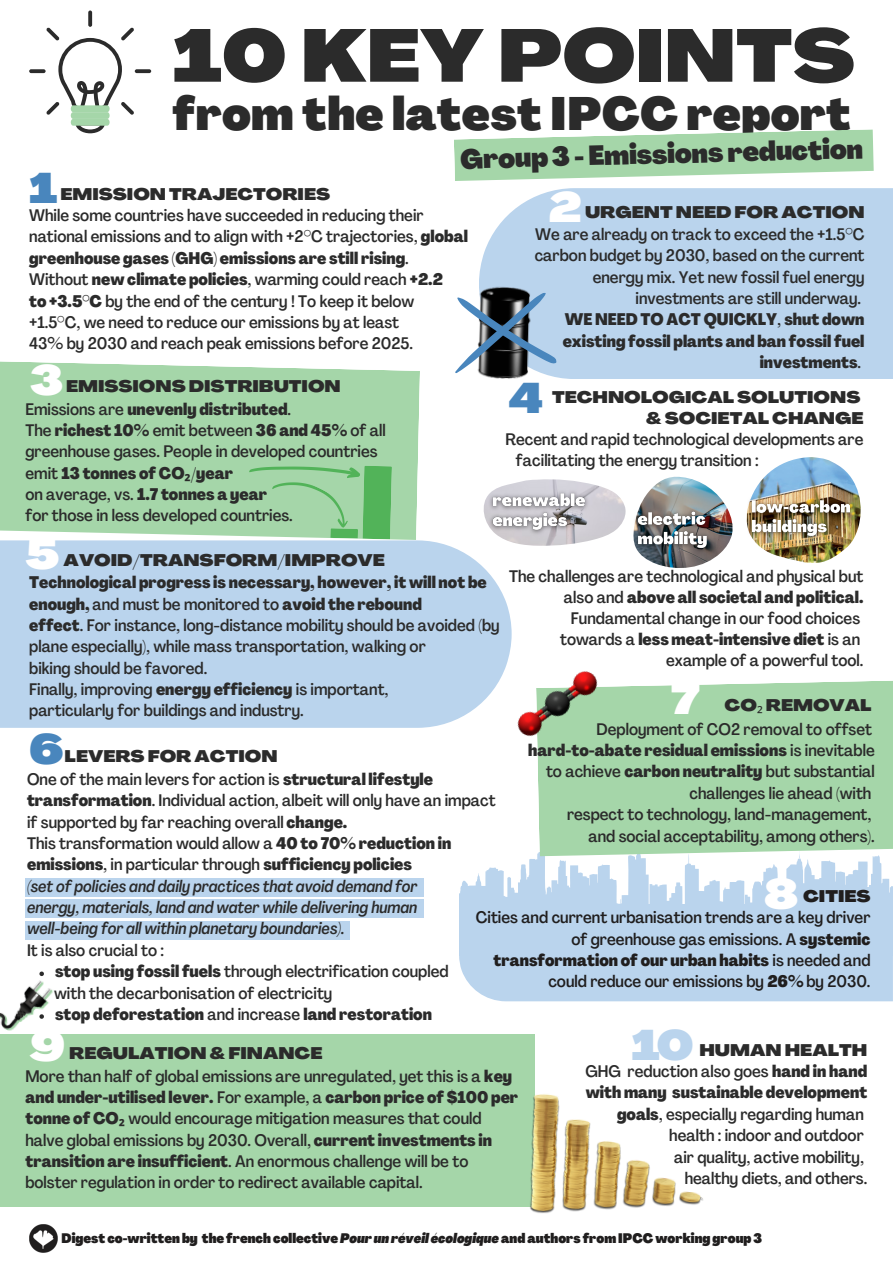
<style>
.page{position:relative;width:893px;height:1264px;background:#fff}
.page>*{position:absolute;margin:0;border:0;box-sizing:border-box;transform-origin:0 0}
.t1{font:900 expanded 73.2px "Agrandir";color:#2b2b2b}
.t2{font:900 45.9px "Agrandir";letter-spacing:.005em;color:#2b2b2b}
.t3{font:900 expanded 42px "Agrandir";color:#fff}
.t4{font:900 expanded 42px "Agrandir";color:#4986bd}
.t5{font:900 expanded 42px "Agrandir";color:#bad4ed}
.t6{font:900 27px "Agrandir";color:#2b2b2b}
.t7{font:500 condensed 16.5px/21.3px "Agrandir";color:#2b2b2b}
.t8{font:500 condensed 16.5px/21.3px "Agrandir";color:#201e1e;text-align:right}
.t9{font:900 expanded 16.5px/21px "Agrandir";color:#2b2b2b;text-align:right}
.t10{font:800 condensed 16.5px "Agrandir";color:#2b2b2b}
.t11{font:900 expanded 16.5px "Agrandir";color:#201e1e}
.t12{font:900 condensed 13.5px "Agrandir";color:#201e1e}
.s1{font-weight:800}
.s2{font-weight:900;font-stretch:expanded}
.s3{font-family:"Noto Sans";font-weight:700;font-stretch:normal}
.s4{font-family:"Noto Sans";font-weight:400;font-stretch:normal}
.s5{font-style:italic}
.s6{font-weight:500}
</style>
<div class="page">
<svg style="left:459px;top:856px;width:433px;height:145px;background:#c3daef"></svg>
<div style="left:537px;top:681px;width:355px;height:175px;background:#a5d6a9"></div>
<svg style="left:88px;top:11px;width:4px;height:16px"></svg>
<svg style="left:29px;top:69px;width:17px;height:4px"></svg>
<svg style="left:135px;top:69px;width:16px;height:4px"></svg>
<svg style="left:46px;top:28px;width:88px;height:105px"></svg>
<svg style="left:454px;top:129px;width:419px;height:52px"></svg>
<div style="left:0;top:1034px;width:534px;height:172px;background:#a5d6a9"></div>
<div style="left:0;top:540px;width:511px;height:187px;background:#bad4ed"></div>
<svg style="left:0;top:361px;width:420px;height:179px;background:#aad8ae"></svg>
<div style="left:479px;top:188px;width:413px;height:191px;background:#bad4ed"></div>
<img style="left:479px;top:283px;width:54px;height:96px">
<svg style="left:455px;top:292px;width:101px;height:82px"></svg>
<img style="left:510px;top:1081px;width:193px;height:132px">
<img style="left:641px;top:477px;width:92px;height:91px">
<img style="left:633px;top:504px;width:81px;height:53px">
<img style="left:753px;top:457px;width:107px;height:106px">
<img style="left:746px;top:493px;width:111px;height:51px">
<img style="left:483px;top:479px;width:143px;height:67px">
<img style="left:485px;top:486px;width:108px;height:52px">
<img style="left:510px;top:651px;width:94px;height:107px">
<svg style="left:249px;top:459px;width:143px;height:80px;background:#91cd96"></svg>
<div style="left:25px;top:899px;width:399px;height:19px;background:#bad4ed"></div>
<div style="left:25px;top:877px;width:399px;height:19px;background:#bad4ed"></div>
<div style="left:25px;top:920px;width:325px;height:19px;background:#bad4ed"></div>
<img style="left:29px;top:1224px;width:28px;height:28px">
<img style="left:0;top:980px;width:53px;height:51px">
<svg style="left:39px;top:971px;width:5px;height:5px"></svg>
<svg style="left:39px;top:1014px;width:5px;height:4px"></svg>
<h1 class="t1" style="left:172px;top:27px;width:683px">10 KEY POINTS</h1>
<h2 class="t2" style="left:172px;top:96px;width:680px">from the latest IPCC report</h2>
<h3 class="t6" style="left:459px;top:150px;width:404px;rotate:-2deg">Group 3 - Emissions reduction</h3>
<h3 class="t3" style="left:549px;top:191px;width:34px">2</h3>
<h3 class="t4" style="left:29px;top:172px;width:30px">1</h3>
<p class="t9" style="left:60px;top:185px;width:271px">EMISSION TRAJECTORIES</p>
<p class="t7" style="left:29px;top:206px;width:440px">While some countries have succeeded in reducing their national emissions and to align with +2°C trajectories, <span class="s1">global greenhouse gases (GHG) emissions are still rising</span>.<br>Without <span class="s1">new climate policies</span>, warming could reach <span class="s1">+2.2<br>to +3.5°C</span> by the end of the century ! To keep it below +1.5°C, we need to reduce our emissions by at least<br>43% by 2030 and reach peak emissions before 2025.</p>
<p class="t9" style="left:585px;top:204px;width:281px">URGENT NEED FOR ACTION</p>
<p class="t7" style="left:534px;top:225px;width:331px;text-align:right">We are already on track to exceed the +1.5°C carbon budget by 2030, based on the current energy mix. Yet new fossil fuel energy investments are still underway.<br><span class="s1">WE NEED TO ACT QUICKLY</span>, <span class="s1">shut down existing fossil plants and ban fossil fuel investments</span>.</p>
<h3 class="t4" style="left:509px;top:381px;width:36px">4</h3>
<p class="t9" style="left:552px;top:388px;width:313px">TECHNOLOGICAL SOLUTIONS &amp; SOCIETAL CHANGE</p>
<p class="t7" style="left:516px;top:430px;width:349px;text-indent:-11px">Recent and rapid technological developments are facilitating the energy transition :</p>
<h3 class="t3" style="left:31px;top:363px;width:35px">3</h3>
<p class="t7" style="left:25px;top:377px;width:362px;text-indent:41px"><span class="s2">EMISSIONS DISTRIBUTION </span>Emissions are <span class="s1">unevenly distributed</span>.<br>The <span class="s1">richest 10%</span> emit between <span class="s1">36 and 45%</span> of all greenhouse gases. People in developed countries emit <span class="s1">13 tonnes of CO</span><span class="s3">₂</span><span class="s1">/year<br></span>on average, vs. <span class="s1">1.7 tonnes a year<br></span>for those in less developed countries.</p>
<h3 class="t3" style="left:25px;top:537px;width:35px">5</h3>
<p class="t9" style="left:64px;top:551px;width:323px">AVOID/TRANSFORM/IMPROVE</p>
<p class="t7" style="left:29px;top:573px;width:472px"><span class="s1">Technological progress is necessary, however, it will not be enough,</span> and must be monitored to <span class="s1">avoid the rebound<br>effect</span>. For instance, long-distance mobility should be avoided (by plane especially), while mass transportation, walking or<br>biking should be favored.<br>Finally, improving <span class="s1">energy efficiency</span> is important,<br>particularly for buildings and industry.</p>
<p class="t7" style="left:509px;top:568px;width:356px;text-align:right">The challenges are technological and physical but also and <span class="s1">above all societal and political.<br></span>Fundamental change in our food choices towards a <span class="s1">less meat-intensive diet</span> is an example of a powerful tool.</p>
<h3 class="t3" style="left:671px;top:682px;width:30px">7</h3>
<p class="t7" style="left:596px;top:695px;width:277px;line-height:23.5px;text-align:right"><span class="s2">CO</span><span class="s4">₂</span> <span class="s2">REMOVAL<br></span>Deployment of CO2 removal to offset</p>
<p class="t7" style="left:528px;top:741px;width:348px;text-align:right"><span class="s1">hard-to-abate residual emissions</span> is inevitable to achieve <span class="s1">carbon neutrality</span> but substantial challenges lie ahead (with<br>respect to technology, land-management,<br>and social acceptability, among others).</p>
<h3 class="t4" style="left:29px;top:732px;width:36px">6</h3>
<p class="t7" style="left:27px;top:747px;width:470px;text-indent:38px"><span class="s2">LEVERS FOR ACTION<br></span>One of the main levers for action is <span class="s1">structural lifestyle transformation</span>. Individual action, albeit will only have an impact if supported by far reaching overall <span class="s1">change.<br></span>This transformation would allow a <span class="s1">40 to 70% reduction in emissions</span>, in particular through <span class="s1">sufficiency policies<br></span><span class="s5">(set of policies and daily practices that avoid demand for<br>energy, materials, land and water while delivering human<br>well-being for all within planetary boundaries).</span></p>
<p class="t7" style="left:27px;top:941px;width:138px">It is also crucial to :</p>
<p class="t7" style="left:54px;top:983px;width:280px">with the decarbonisation of electricity</p>
<h3 class="t3" style="left:763px;top:877px;width:36px">8</h3>
<p class="t11" style="left:803px;top:889px;width:69px">CITIES</p>
<p class="t8" style="left:475px;top:908px;width:396px">Cities and current urbanisation trends are a key driver of greenhouse gas emissions. A <span class="s1">systemic transformation of our urban habits</span> is needed and could reduce our emissions by <span class="s1">26%</span> by 2030.</p>
<p class="t7" style="left:55px;top:962px;width:395px"><span class="s1">stop using fossil fuels</span> through electrification coupled</p>
<p class="t10" style="left:55px;top:1007px;width:378px">stop deforestation <span class="s6">and increase</span> land restoration</p>
<h3 class="t3" style="left:29px;top:1029px;width:38px">9</h3>
<p class="t7" style="left:25px;top:1044px;width:494px;text-indent:44px"><span class="s2">REGULATION &amp; FINANCE<br></span>More than half of global emissions are unregulated, yet this is a <span class="s1">key and under-utilised lever.</span> For example, a <span class="s1">carbon price of $100 per tonne of CO</span><span class="s3">₂</span> would encourage mitigation measures that could halve global emissions by 2030. Overall, <span class="s1">current investments in transition are insufficient</span>. An enormous challenge will be to bolster regulation in order to redirect available capital.</p>
<h3 class="t5" style="left:631px;top:1028px;width:64px">10</h3>
<p class="t7" style="left:585px;top:1040px;width:283px;text-align:right"><span class="s2">HUMAN HEALTH<br></span>GHG reduction also goes <span class="s1">hand in hand with many sustainable development goals</span>, especially regarding human health : indoor and outdoor<br>air quality, active mobility,<br>healthy diets, and others.</p>
<p class="t12" style="left:62px;top:1233px;width:702px">Digest co-written by the french collective<span class="s5">Pour un réveil écologique</span>andauthors from IPCC working group3</p>
</div>
